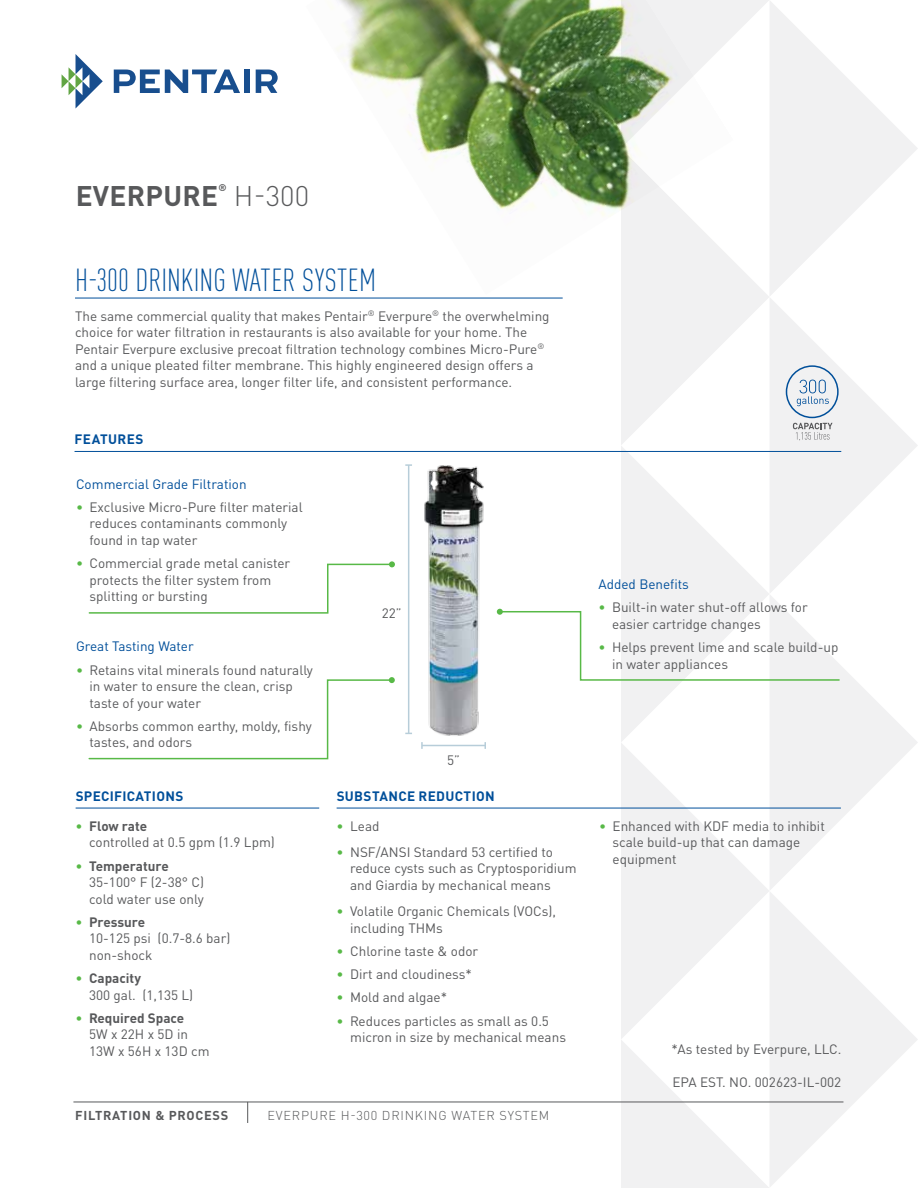
<style>
.page{position:relative;width:918px;height:1188px;background:#fff}
.page>*{position:absolute;margin:0;border:0;box-sizing:border-box;transform-origin:0 0}
.t1{font:300 condensed 31.5px "DIN Pro";letter-spacing:.005em;color:#004f9a}
.t2{font:700 28.05px "DIN Pro";letter-spacing:.01em;color:#58595b}
.t3{font:300 28.05px "DIN Pro";color:#58595b}
.t4{font:13.5px/16.5px "DIN Pro";color:#58595b}
.t5{font:13.5px "DIN Pro";color:#004f9a}
.t6{font:700 13.5px "DIN Pro";letter-spacing:.025em;color:#004f9a}
.t7{font:300 12.75px "DIN Pro";letter-spacing:.06em;color:#58595b}
.t8{font:700 12.75px "DIN Pro";letter-spacing:.06em;color:#58595b}
.t9{font:700 9.6px "DIN Pro";color:#58595b}
.s1{color:#58b947}
.s2{font-weight:700}
</style>
<div class="page">
<svg style="left:734px;top:0;width:183px;height:148px"></svg>
<svg style="left:621px;top:148px;width:297px;height:297px"></svg>
<svg style="left:621px;top:445px;width:297px;height:297px"></svg>
<svg style="left:621px;top:742px;width:297px;height:428px;fill:#f1f1f2"></svg>
<svg style="left:621px;top:1039px;width:166px;height:149px"></svg>
<svg style="left:62px;top:54px;width:41px;height:55px"></svg>
<svg style="left:114px;top:70px;width:126px;height:23px"></svg>
<div style="left:244px;top:70px;width:5px;height:23px;background:#184e8e"></div>
<svg style="left:256px;top:70px;width:22px;height:23px"></svg>
<hr style="left:73px;top:1102px;width:770px;height:1px;background:#58595b">
<svg style="left:247px;top:1102px;width:1px;height:21px"></svg>
<img style="left:336px;top:0;width:398px;height:295px">
<hr style="left:76px;top:808px;width:243px;height:1px;background:#004f9a">
<hr style="left:337px;top:808px;width:504px;height:1px;background:#004f9a">
<hr style="left:75px;top:298px;width:488px;height:1px;background:#004f9a">
<hr style="left:75px;top:451px;width:766px;height:1px;background:#004f9a">
<svg style="left:497px;top:609px;width:344px;height:72px"></svg>
<svg style="left:88px;top:561px;width:307px;height:53px"></svg>
<hr style="left:422px;top:745px;width:63px;height:1px;background:#b7cdd9">
<svg style="left:421px;top:742px;width:2px;height:7px"></svg>
<svg style="left:484px;top:742px;width:2px;height:7px"></svg>
<hr style="left:408px;top:465px;width:1px;height:268px;background:#b7cdd9">
<svg style="left:405px;top:464px;width:7px;height:2px"></svg>
<svg style="left:786px;top:365px;width:53px;height:75px"></svg>
<svg style="left:88px;top:677px;width:307px;height:83px"></svg>
<img style="left:424px;top:465px;width:60px;height:271px">
<h2 class="t2" style="left:76px;top:173px;width:144px">EVERPURE</h2>
<p class="t9" style="left:218px;top:180px;width:10px">®</p>
<h2 class="t3" style="left:234px;top:174px;width:77px">H-300</h2>
<h1 class="t1" style="left:75px;top:258px;width:303px">H-300 DRINKING WATER SYSTEM</h1>
<p class="t4" style="left:75px;top:306px;width:476px">The same commercial quality that makes Pentair<sup>®</sup> Everpure<sup>®</sup> the overwhelming choice for water filtration in restaurants is also available for your home. The Pentair Everpure exclusive precoat filtration technology combines Micro-Pure<sup>® </sup>and a unique pleated filter membrane. This highly engineered design offers a large filtering surface area, longer filter life, and consistent performance.</p>
<p class="t6" style="left:75px;top:428px;width:70px">FEATURES</p>
<p class="t5" style="left:76px;top:473px;width:172px">Commercial Grade Filtration</p>
<p class="t4" style="left:90px;top:497px;width:215px;text-indent:-14px"><span class="s1">•</span> Exclusive Micro-Pure filter material reduces contaminants commonly found in tap water</p>
<p class="t4" style="left:90px;top:554px;width:202px;text-indent:-14px"><span class="s1">•</span> Commercial grade metal canister protects the filter system from splitting or bursting</p>
<p class="t5" style="left:76px;top:636px;width:119px">Great Tasting Water</p>
<p class="t4" style="left:90px;top:660px;width:225px;text-indent:-14px"><span class="s1">•</span> Retains vital minerals found naturally in water to ensure the clean, crisp taste of your water</p>
<p class="t4" style="left:90px;top:716px;width:224px;text-indent:-14px"><span class="s1">•</span> Absorbs common earthy, moldy, fishy tastes, and odors</p>
<p class="t6" style="left:76px;top:785px;width:109px">SPECIFICATIONS</p>
<p class="t4" style="left:89px;top:816px;width:187px;text-indent:-13px"><span class="s1">•</span> <span class="s2">Flow rate<br></span>controlled at 0.5 gpm (1.9 Lpm)</p>
<p class="t4" style="left:89px;top:856px;width:116px;text-indent:-13px"><span class="s1">•</span> <span class="s2">Temperature<br></span>35-100° F (2-38° C) cold water use only</p>
<p class="t4" style="left:89px;top:912px;width:143px;text-indent:-13px"><span class="s1">•</span> <span class="s2">Pressure<br></span>10-125 psi (0.7-8.6 bar) non-shock</p>
<p class="t4" style="left:89px;top:969px;width:106px;text-indent:-13px"><span class="s1">•</span> <span class="s2">Capacity<br></span>300 gal. (1,135 L)</p>
<p class="t4" style="left:89px;top:1008px;width:122px;text-indent:-13px"><span class="s1">•</span> <span class="s2">Required Space<br></span>5W x 22H x 5D in<br>13W x 56H x 13D cm</p>
<p class="t4" style="left:382px;top:604px;width:21px">22”</p>
<p class="t4" style="left:447px;top:750px;width:14px">5”</p>
<p class="t6" style="left:337px;top:785px;width:160px">SUBSTANCE REDUCTION</p>
<p class="t4" style="left:337px;top:816px;width:44px"><span class="s1">•</span> Lead</p>
<p class="t4" style="left:350px;top:842px;width:228px;text-indent:-14px"><span class="s1">•</span> NSF/ANSI Standard 53 certified to reduce cysts such as Cryptosporidium and Giardia by mechanical means</p>
<p class="t4" style="left:350px;top:902px;width:207px;text-indent:-14px"><span class="s1">•</span> Volatile Organic Chemicals (VOCs), including THMs</p>
<p class="t4" style="left:337px;top:941px;width:143px"><span class="s1">•</span> Chlorine taste &amp; odor</p>
<p class="t4" style="left:337px;top:965px;width:137px"><span class="s1">•</span> Dirt and cloudiness*</p>
<p class="t4" style="left:337px;top:988px;width:112px"><span class="s1">•</span> Mold and algae*</p>
<p class="t4" style="left:350px;top:1011px;width:217px;text-indent:-14px"><span class="s1">•</span> Reduces particles as small as 0.5 micron in size by mechanical means</p>
<p class="t8" style="left:75px;top:1105px;width:155px">FILTRATION &amp; PROCESS</p>
<p class="t7" style="left:268px;top:1106px;width:283px">EVERPURE H-300 DRINKING WATER SYSTEM</p>
<p class="t5" style="left:599px;top:574px;width:92px">Added Benefits</p>
<p class="t4" style="left:612px;top:598px;width:197px;text-indent:-14px"><span class="s1">•</span> Built-in water shut-off allows for easier cartridge changes</p>
<p class="t4" style="left:612px;top:638px;width:228px;text-indent:-14px"><span class="s1">•</span> Helps prevent lime and scale build-up in water appliances</p>
<p class="t4" style="left:613px;top:816px;width:214px;text-indent:-14px"><span class="s1">•</span> Enhanced with KDF media to inhibit scale build-up that can damage equipment</p>
<p class="t4" style="left:672px;top:1039px;width:171px">*As tested by Everpure, LLC.</p>
<p class="t4" style="left:673px;top:1072px;width:170px">EPA EST. NO. 002623-IL-002</p>
</div>
